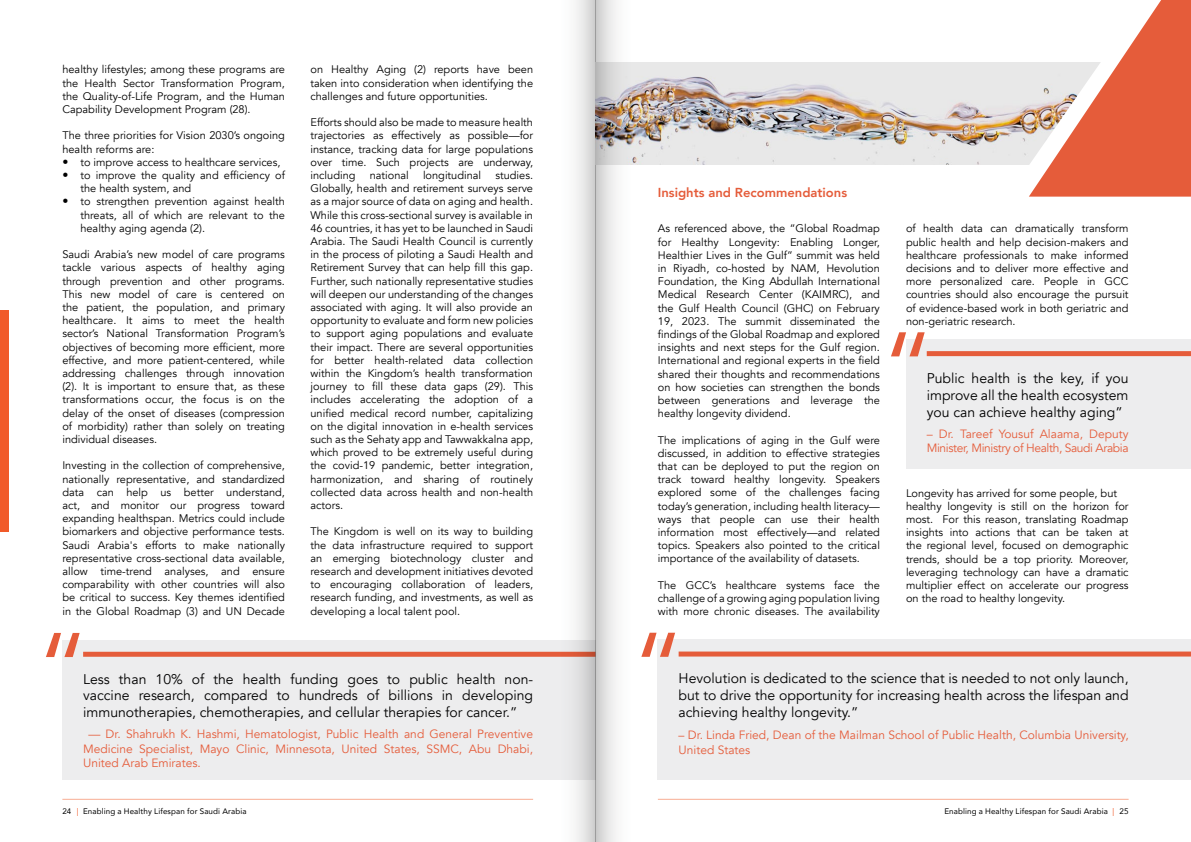
<style>
.page{position:relative;width:1191px;height:842px;background:#fff}
.page>*{position:absolute;margin:0;border:0;box-sizing:border-box;transform-origin:0 0}
.t1{font:102.5px "Avenir";color:#e55c3a}
.t2{font:14px/16.8px "Avenir";color:#000}
.t3{font:800 13px "Avenir";color:#e55c3a}
.t4{font:12px/14.4px "Avenir";color:#e55c3a;text-align:justify}
.t5{font:12px/14.4px "Avenir";letter-spacing:-.03em;color:#e55c3a}
.t6{font:11px/13.2px "Avenir";color:#000;text-align:justify}
.t7{font:8px "Avenir";letter-spacing:.015em;color:#000}
.s1{font-size:12px}
.s2{color:#f15a29}
</style>
<div class="page">
<hr style="left:658px;top:799px;width:470px;height:1px;background:#f8ad94">
<hr style="left:62px;top:799px;width:471px;height:1px;background:#f8ad94">
<div style="left:0;top:310px;width:9px;height:221px;background:#f15a29"></div>
<div style="left:62px;top:640px;width:533px;height:140px;background:#ededee"></div>
<div style="left:83px;top:652px;width:512px;height:5px;background:#e55c3a"></div>
<svg style="left:540px;top:0;width:55px;height:842px"></svg>
<img style="left:651px;top:62px;width:296px;height:102px">
<img style="left:947px;top:62px;width:81px;height:103px">
<div style="left:906px;top:339px;width:285px;height:130px;background:#ededee"></div>
<div style="left:926px;top:351px;width:265px;height:5px;background:#e55c3a"></div>
<div style="left:658px;top:640px;width:533px;height:140px;background:#ededee"></div>
<div style="left:678px;top:651px;width:513px;height:5px;background:#e55c3a"></div>
<svg style="left:1028px;top:0;width:163px;height:197px"></svg>
<svg style="left:595px;top:0;width:56px;height:842px"></svg>
<p class="t6" style="left:62px;top:63px;width:224px">healthy lifestyles; among these programs are the Health Sector Transformation Program, the Quality-of-Life Program, and the Human Capability Development Program (28).</p>
<p class="t6" style="left:62px;top:129px;width:224px">The three priorities for Vision 2030’s ongoing health reforms are:</p>
<p class="t6" style="left:62px;top:156px;width:220px"><span class="s1">•</span> to improve access to healthcare services,</p>
<p class="t6" style="left:80px;top:169px;width:206px;text-indent:-18px"><span class="s1">•</span> to improve the quality and efficiency of the health system, and</p>
<p class="t6" style="left:80px;top:195px;width:206px;text-indent:-18px"><span class="s1">•</span> to strengthen prevention against health threats, all of which are relevant to the healthy aging agenda (2).</p>
<p class="t6" style="left:62px;top:248px;width:224px">Saudi Arabia’s new model of care programs tackle various aspects of healthy aging through prevention and other programs.<br>This new model of care is centered on the patient, the population, and primary healthcare. It aims to meet the health sector’s National Transformation Program’s objectives of becoming more efficient, more effective, and more patient-centered, while addressing challenges through innovation (2). It is important to ensure that, as these transformations occur, the focus is on the delay of the onset of diseases (compression of morbidity) rather than solely on treating individual diseases.</p>
<p class="t6" style="left:62px;top:459px;width:224px">Investing in the collection of comprehensive, nationally representative, and standardized data can help us better understand, act, and monitor our progress toward expanding healthspan. Metrics could include biomarkers and objective performance tests.<br>Saudi Arabia's efforts to make nationally representative cross-sectional data available, allow time-trend analyses, and ensure comparability with other countries will also be critical to success. Key themes identified in the Global Roadmap (3) and UN Decade</p>
<h1 class="t1" style="left:36px;top:609px;width:55px">“</h1>
<p class="t6" style="left:310px;top:63px;width:224px">on Healthy Aging (2) reports have been taken into consideration when identifying the challenges and future opportunities.</p>
<p class="t6" style="left:310px;top:116px;width:224px">Efforts should also be made to measure health trajectories as effectively as possible—for instance, tracking data for large populations over time. Such projects are underway, including</p>
<p class="t6" style="left:310px;top:169px;width:224px;text-indent:185px">studies.<br>Globally, health and retirement surveys serve as a major source of data on aging and health.<br>While this cross-sectional survey is available in 46 countries, it has yet to be launched in Saudi Arabia. The Saudi Health Council is currently in the process of piloting a Saudi Health and Retirement Survey that can help fill this gap.<br>Further, such nationally representative studies will deepen our understanding of the changes associated with aging. It will also provide an opportunity to evaluate and form new policies to support aging populations and evaluate their impact. There are several opportunities for better health-related data collection within the Kingdom’s health transformation journey to fill these data gaps (29). This includes accelerating the adoption of a unified medical record number, capitalizing on the digital innovation in e-health services such as the Sehaty app and Tawwakkalna app, which proved to be extremely useful during the covid-19 pandemic, better integration, harmonization, and sharing of routinely collected data across health and non-health actors.</p>
<p class="t6" style="left:310px;top:525px;width:224px">The Kingdom is well on its way to building the data infrastructure required to support an emerging biotechnology cluster and research and development initiatives devoted to encouraging collaboration of leaders, research funding, and investments, as well as developing a local talent pool.</p>
<p class="t6" style="left:370px;top:169px;width:41px">national</p>
<p class="t6" style="left:423px;top:169px;width:60px">longitudinal</p>
<p class="t2" style="left:83px;top:671px;width:451px">Less than 10% of the health funding goes to public health non&shy;vaccine research, compared to hundreds of billions in developing</p>
<p class="t2" style="left:83px;top:704px;width:435px">immunotherapies, chemotherapies, and cellular therapies for cancer.”</p>
<p class="t4" style="left:83px;top:727px;width:451px;text-indent:5px">— Dr. Shahrukh K. Hashmi, Hematologist, Public Health and General Preventive Medicine Specialist, Mayo Clinic, Minnesota, United States, SSMC, Abu Dhabi, United Arab Emirates.</p>
<p class="t3" style="left:658px;top:182px;width:191px">Insights and Recommendations</p>
<p class="t6" style="left:658px;top:222px;width:224px">As referenced above, the “Global Roadmap for Healthy Longevity: Enabling Longer, Healthier Lives in the Gulf” summit was held in Riyadh, co-hosted by NAM, Hevolution Foundation, the King Abdullah International Medical Research Center (KAIMRC), and the Gulf Health Council (GHC) on February 19, 2023. The summit disseminated the findings of the Global Roadmap and explored insights and next steps for the Gulf region.<br>International and regional experts in the field shared their thoughts and recommendations on how societies can strengthen the bonds between generations and leverage the healthy longevity dividend.</p>
<p class="t6" style="left:658px;top:433px;width:224px">The implications of aging in the Gulf were discussed, in addition to effective strategies that can be deployed to put the region on track toward healthy longevity. Speakers explored some of the challenges facing today’s generation, including health literacy— ways that people can use their health information most effectively—and related topics. Speakers also pointed to the critical importance of the availability of datasets.</p>
<p class="t6" style="left:658px;top:579px;width:224px">The GCC’s healthcare systems face the challenge of a growing aging population living with more chronic diseases. The availability</p>
<h1 class="t1" style="left:631px;top:609px;width:55px">“</h1>
<p class="t6" style="left:906px;top:222px;width:224px">of health data can dramatically transform public health and help decision-makers and healthcare professionals to make informed decisions and to deliver more effective and more personalized care. People in GCC countries should also encourage the pursuit of evidence-based work in both geriatric and non-geriatric research.</p>
<h1 class="t1" style="left:881px;top:308px;width:55px">“</h1>
<p class="t2" style="left:926px;top:370px;width:203px">Public health is the key, if you improve all the health ecosystem</p>
<p class="t2" style="left:926px;top:404px;width:197px">you can achieve healthy aging”</p>
<p class="t5" style="left:926px;top:426px;width:203px">– Dr. Tareef Yousuf Alaama, Deputy<br>Minister, Ministry of Health, Saudi Arabia</p>
<p class="t6" style="left:906px;top:486px;width:224px;text-align:left">Longevity has arrived for some people, but healthy longevity is still on the horizon for most. For this reason, translating Roadmap insights into actions that can be taken at the regional level, focused on demographic trends, should be a top priority. Moreover, leveraging technology can have a dramatic multiplier effect on accelerate our progress on the road to healthy longevity.</p>
<p class="t2" style="left:678px;top:670px;width:451px">Hevolution is dedicated to the science that is needed to not only launch, but to drive the opportunity for increasing health across the lifespan and</p>
<p class="t2" style="left:678px;top:704px;width:181px">achieving healthy longevity.”</p>
<p class="t4" style="left:678px;top:728px;width:451px">– Dr. Linda Fried, Dean of the Mailman School of Public Health, Columbia University,<br>United States</p>
<p class="t7" style="left:62px;top:805px;width:186px">24 <span class="s2">|</span> Enabling a Healthy Lifespan for Saudi Arabia</p>
<p class="t7" style="left:944px;top:805px;width:186px">Enabling a Healthy Lifespan for Saudi Arabia <span class="s2">|</span> 25</p>
</div>
